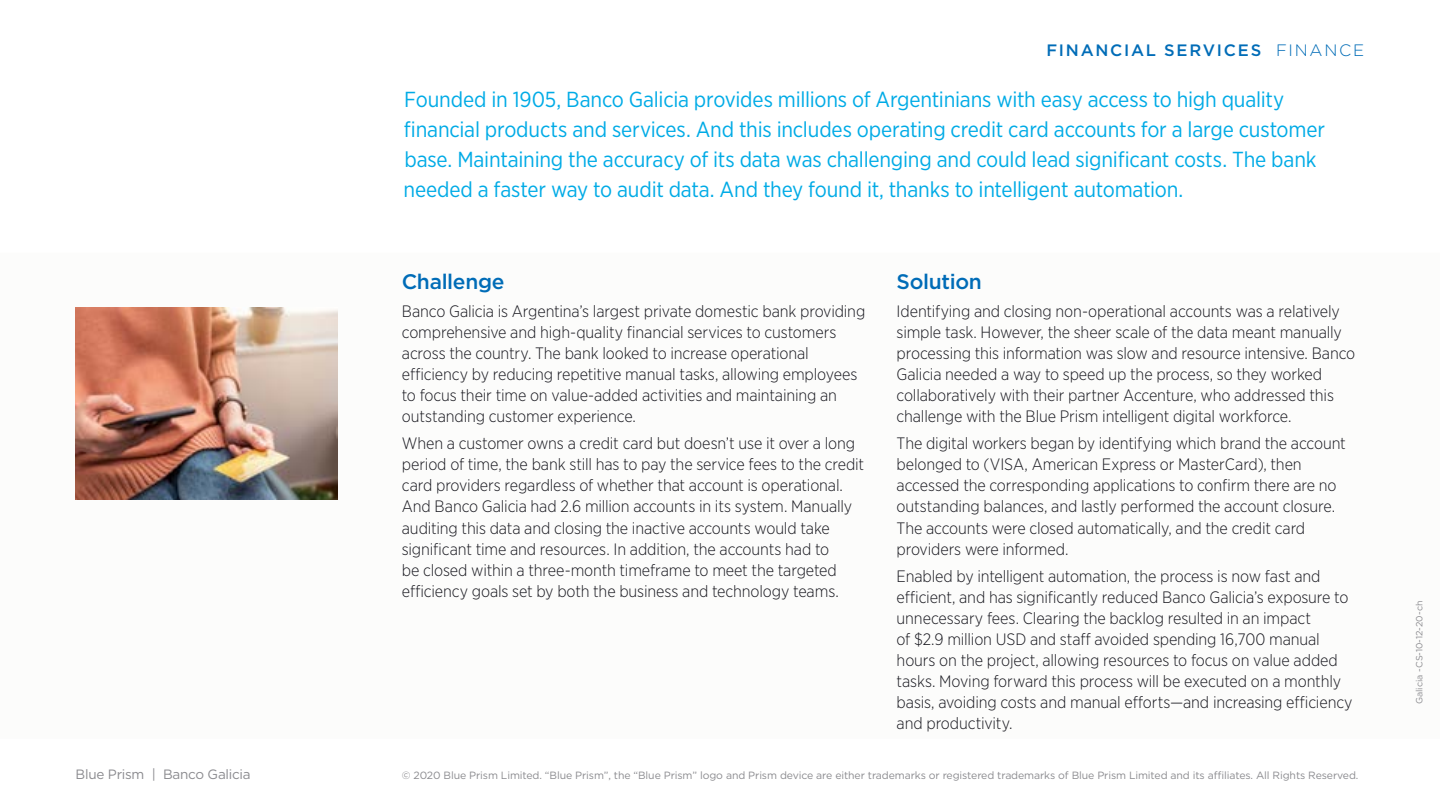
<style>
.page{position:relative;width:1440px;height:810px;background:#fff}
.page>*{position:absolute;margin:0;border:0;box-sizing:border-box;transform-origin:0 0}
.t1{font:21.75px/30px "Gotham Narrow";letter-spacing:-.01em;color:#00abe6}
.t2{font:500 21px "Gotham";letter-spacing:-.015em;color:#006cb7}
.t3{font:300 16.5px/21px "Gotham Narrow";letter-spacing:-.01em;color:#17171e}
.t4{font:500 16.5px "Gotham";letter-spacing:.105em;color:#006cb7}
.t5{font:13.5px "Gotham";letter-spacing:-.02em;color:#8b8b8f}
.t6{font:10.5px "Gotham";letter-spacing:-.01em;color:#8b8b8f}
.t7{font:9px "Gotham";color:#8b8b8f}
.s1{font-weight:300}
</style>
<div class="page">
<div style="left:0;top:253px;width:1440px;height:486px;background:#fcfcfb"></div>
<img style="left:76px;top:308px;width:262px;height:192px">
<p class="t5" style="left:76px;top:765px;width:177px">Blue Prism | Banco Galicia</p>
<p class="t4" style="left:1046px;top:40px;width:319px">FINANCIAL SERVICES <span class="s1">FINANCE</span></p>
<p class="t1" style="left:403px;top:84px;width:923px">Founded in 1905, Banco Galicia provides millions of Argentinians with easy access to high quality financial products and services. And this includes operating credit card accounts for a large customer base. Maintaining the accuracy of its data was challenging and could lead significant costs. The bank needed a faster way to audit data. And they found it, thanks to intelligent automation.</p>
<p class="t2" style="left:402px;top:268px;width:104px">Challenge</p>
<p class="t3" style="left:402px;top:300px;width:465px">Banco Galicia is Argentina’s largest private domestic bank providing comprehensive and high-quality financial services to customers across the country. The bank looked to increase operational efficiency by reducing repetitive manual tasks, allowing employees to focus their time on value-added activities and maintaining an outstanding customer experience.</p>
<p class="t3" style="left:402px;top:433px;width:464px">When a customer owns a credit card but doesn’t use it over a long period of time, the bank still has to pay the service fees to the credit card providers regardless of whether that account is operational.<br>And Banco Galicia had 2.6 million accounts in its system. Manually auditing this data and closing the inactive accounts would take significant time and resources. In addition, the accounts had to<br>be closed within a three-month timeframe to meet the targeted efficiency goals set by both the business and technology teams.</p>
<p class="t2" style="left:896px;top:268px;width:87px">Solution</p>
<p class="t3" style="left:896px;top:300px;width:460px">Identifying and closing non-operational accounts was a relatively simple task. However, the sheer scale of the data meant manually processing this information was slow and resource intensive. Banco Galicia needed a way to speed up the process, so they worked collaboratively with their partner Accenture, who addressed this challenge with the Blue Prism intelligent digital workforce.</p>
<p class="t3" style="left:896px;top:433px;width:451px">The digital workers began by identifying which brand the account belonged to (VISA, American Express or MasterCard), then accessed the corresponding applications to confirm there are no outstanding balances, and lastly performed the account closure.<br>The accounts were closed automatically, and the credit card providers were informed.</p>
<p class="t3" style="left:896px;top:566px;width:457px">Enabled by intelligent automation, the process is now fast and efficient, and has significantly reduced Banco Galicia’s exposure to unnecessary fees. Clearing the backlog resulted in an impact<br>of $2.9 million USD and staff avoided spending 16,700 manual hours on the project, allowing resources to focus on value added tasks. Moving forward this process will be executed on a monthly basis, avoiding costs and manual efforts—and increasing efficiency and productivity.</p>
<p class="t6" style="left:402px;top:768px;width:958px">© 2020 Blue Prism Limited. “Blue Prism”, the “Blue Prism” logo and Prism device are either trademarks or registered trademarks of Blue Prism Limited and its affiliates. All Rights Reserved.</p>
<p class="t7" style="left:1413px;top:704px;width:105px;rotate:-90deg">Galicia -CS-10-12-20-ch</p>
</div>
